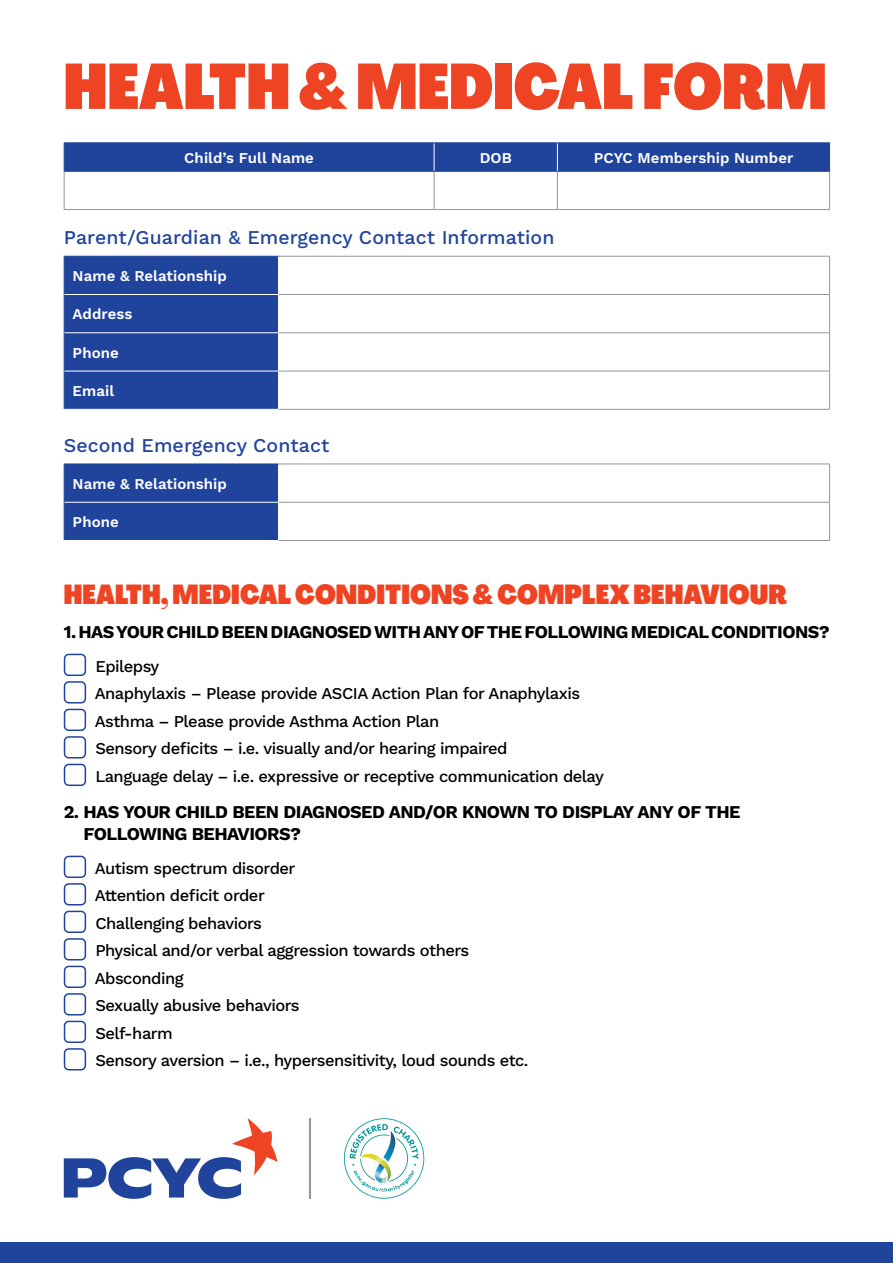
<style>
.page{position:relative;width:893px;height:1263px;background:#fff}
.page>*{position:absolute;margin:0;border:0;box-sizing:border-box;transform-origin:0 0}
.t1{font:900 63px "PP Agrandir Tight";letter-spacing:.005em;color:#ef4423}
.t2{font:900 27px "PP Agrandir Tight";letter-spacing:.005em;color:#ef4423}
.t3{font:500 19.5px "Work Sans";letter-spacing:.005em;color:#20449c}
.t4{font:700 18px/21.6px "Work Sans";letter-spacing:-.03em;color:#000}
.t5{font:500 16.5px/27.5px "Work Sans";letter-spacing:-.03em;color:#000}
.t6{font:600 15px "Work Sans";letter-spacing:.005em;color:#fff}
</style>
<div class="page">
<div style="left:0;top:1242px;width:893px;height:21px;background:#20449c"></div>
<svg style="left:64px;top:1118px;width:213px;height:81px"></svg>
<hr style="left:310px;top:1118px;width:1px;height:81px;background:#939598">
<svg style="left:343px;top:1118px;width:82px;height:81px"></svg>
<hr style="left:64px;top:172px;width:1px;height:37px;background:#939598">
<hr style="left:434px;top:172px;width:1px;height:37px;background:#939598">
<hr style="left:557px;top:172px;width:1px;height:37px;background:#939598">
<hr style="left:829px;top:172px;width:1px;height:37px;background:#939598">
<hr style="left:64px;top:209px;width:370px;height:1px;background:#939598">
<hr style="left:434px;top:209px;width:123px;height:1px;background:#939598">
<hr style="left:557px;top:209px;width:273px;height:1px;background:#939598">
<hr style="left:64px;top:142px;width:370px;height:1px;background:#20449c">
<hr style="left:434px;top:142px;width:123px;height:1px;background:#20449c">
<hr style="left:557px;top:142px;width:273px;height:1px;background:#20449c">
<div style="left:64px;top:143px;width:766px;height:28px;background:#20449c"></div>
<hr style="left:64px;top:171px;width:370px;height:1px;background:#20449c">
<hr style="left:434px;top:171px;width:123px;height:1px;background:#20449c">
<hr style="left:557px;top:171px;width:273px;height:1px;background:#20449c">
<div style="left:65px;top:257px;width:213px;height:152px;background:#20449c"></div>
<hr style="left:64px;top:256px;width:215px;height:1px;background:#20449c">
<hr style="left:64px;top:257px;width:1px;height:37px;background:#20449c">
<hr style="left:64px;top:294px;width:1px;height:39px;background:#20449c">
<hr style="left:64px;top:333px;width:1px;height:38px;background:#20449c">
<hr style="left:64px;top:371px;width:1px;height:38px;background:#20449c">
<hr style="left:65px;top:294px;width:214px;height:1px;background:#fff">
<hr style="left:65px;top:332px;width:214px;height:1px;background:#fff">
<hr style="left:65px;top:371px;width:214px;height:1px;background:#fff">
<hr style="left:279px;top:256px;width:551px;height:1px;background:#939598">
<hr style="left:829px;top:257px;width:1px;height:37px;background:#939598">
<hr style="left:279px;top:294px;width:551px;height:1px;background:#939598">
<hr style="left:829px;top:295px;width:1px;height:37px;background:#939598">
<hr style="left:279px;top:332px;width:551px;height:1px;background:#939598">
<hr style="left:829px;top:333px;width:1px;height:38px;background:#939598">
<hr style="left:279px;top:371px;width:551px;height:1px;background:#939598">
<hr style="left:829px;top:371px;width:1px;height:38px;background:#939598">
<hr style="left:279px;top:409px;width:551px;height:1px;background:#939598">
<div style="left:65px;top:465px;width:213px;height:75px;background:#20449c"></div>
<hr style="left:64px;top:464px;width:215px;height:1px;background:#20449c">
<hr style="left:64px;top:464px;width:1px;height:38px;background:#20449c">
<hr style="left:64px;top:502px;width:1px;height:38px;background:#20449c">
<hr style="left:65px;top:502px;width:214px;height:1px;background:#fff">
<hr style="left:279px;top:464px;width:551px;height:1px;background:#939598">
<hr style="left:829px;top:464px;width:1px;height:38px;background:#939598">
<hr style="left:279px;top:502px;width:551px;height:1px;background:#939598">
<hr style="left:829px;top:503px;width:1px;height:37px;background:#939598">
<hr style="left:279px;top:540px;width:551px;height:1px;background:#939598">
<div style="left:64px;top:654px;width:22px;height:22px;border:2px solid #20449c;border-radius:4px"></div>
<div style="left:64px;top:681px;width:22px;height:22px;border:2px solid #20449c;border-radius:4px"></div>
<div style="left:64px;top:709px;width:22px;height:22px;border:2px solid #20449c;border-radius:4px"></div>
<div style="left:64px;top:736px;width:22px;height:22px;border:2px solid #20449c;border-radius:4px"></div>
<div style="left:64px;top:764px;width:22px;height:22px;border:2px solid #20449c;border-radius:4px"></div>
<div style="left:64px;top:856px;width:22px;height:22px;border:2px solid #20449c;border-radius:4px"></div>
<div style="left:64px;top:883px;width:22px;height:22px;border:2px solid #20449c;border-radius:4px"></div>
<div style="left:64px;top:911px;width:22px;height:22px;border:2px solid #20449c;border-radius:4px"></div>
<div style="left:64px;top:938px;width:22px;height:22px;border:2px solid #20449c;border-radius:4px"></div>
<div style="left:64px;top:966px;width:22px;height:22px;border:2px solid #20449c;border-radius:4px"></div>
<div style="left:64px;top:993px;width:22px;height:22px;border:2px solid #20449c;border-radius:4px"></div>
<div style="left:64px;top:1021px;width:22px;height:22px;border:2px solid #20449c;border-radius:4px"></div>
<div style="left:64px;top:1048px;width:22px;height:22px;border:2px solid #20449c;border-radius:4px"></div>
<h1 class="t1" style="left:64px;top:47px;width:764px">HEALTH &amp; MEDICAL FORM</h1>
<p class="t6" style="left:184px;top:149px;width:131px">Child’s Full Name</p>
<p class="t6" style="left:480px;top:149px;width:34px">DOB</p>
<p class="t6" style="left:594px;top:149px;width:201px">PCYC Membership Number</p>
<p class="t3" style="left:64px;top:226px;width:492px">Parent/Guardian &amp; Emergency Contact Information</p>
<p class="t6" style="left:73px;top:267px;width:156px">Name &amp; Relationship</p>
<p class="t6" style="left:73px;top:305px;width:61px">Address</p>
<p class="t6" style="left:73px;top:344px;width:48px">Phone</p>
<p class="t6" style="left:73px;top:382px;width:43px">Email</p>
<p class="t3" style="left:64px;top:434px;width:267px">Second Emergency Contact</p>
<p class="t6" style="left:73px;top:475px;width:156px">Name &amp; Relationship</p>
<p class="t6" style="left:73px;top:513px;width:48px">Phone</p>
<h2 class="t2" style="left:64px;top:577px;width:725px">HEALTH, MEDICAL CONDITIONS &amp; COMPLEX BEHAVIOUR</h2>
<p class="t4" style="left:64px;top:621px;width:768px">1. HAS YOUR CHILD BEEN DIAGNOSED WITH ANY OF THE FOLLOWING MEDICAL CONDITIONS?</p>
<p class="t5" style="left:95px;top:652px;width:510px">Epilepsy<br>Anaphylaxis – Please provide ASCIA Action Plan for Anaphylaxis Asthma – Please provide Asthma Action Plan<br>Sensory deficits – i.e. visually and/or hearing impaired<br>Language delay – i.e. expressive or receptive communication delay</p>
<p class="t4" style="left:83px;top:801px;width:659px;text-indent:-20px">2. HAS YOUR CHILD BEEN DIAGNOSED AND/OR KNOWN TO DISPLAY ANY OF THE<br>FOLLOWING BEHAVIORS?</p>
<p class="t5" style="left:95px;top:854px;width:435px">Autism spectrum disorder<br>Attention deficit order<br>Challenging behaviors<br>Physical and/or verbal aggression towards others<br>Absconding<br>Sexually abusive behaviors<br>Self-harm<br>Sensory aversion – i.e., hypersensitivity, loud sounds etc.</p>
</div>
